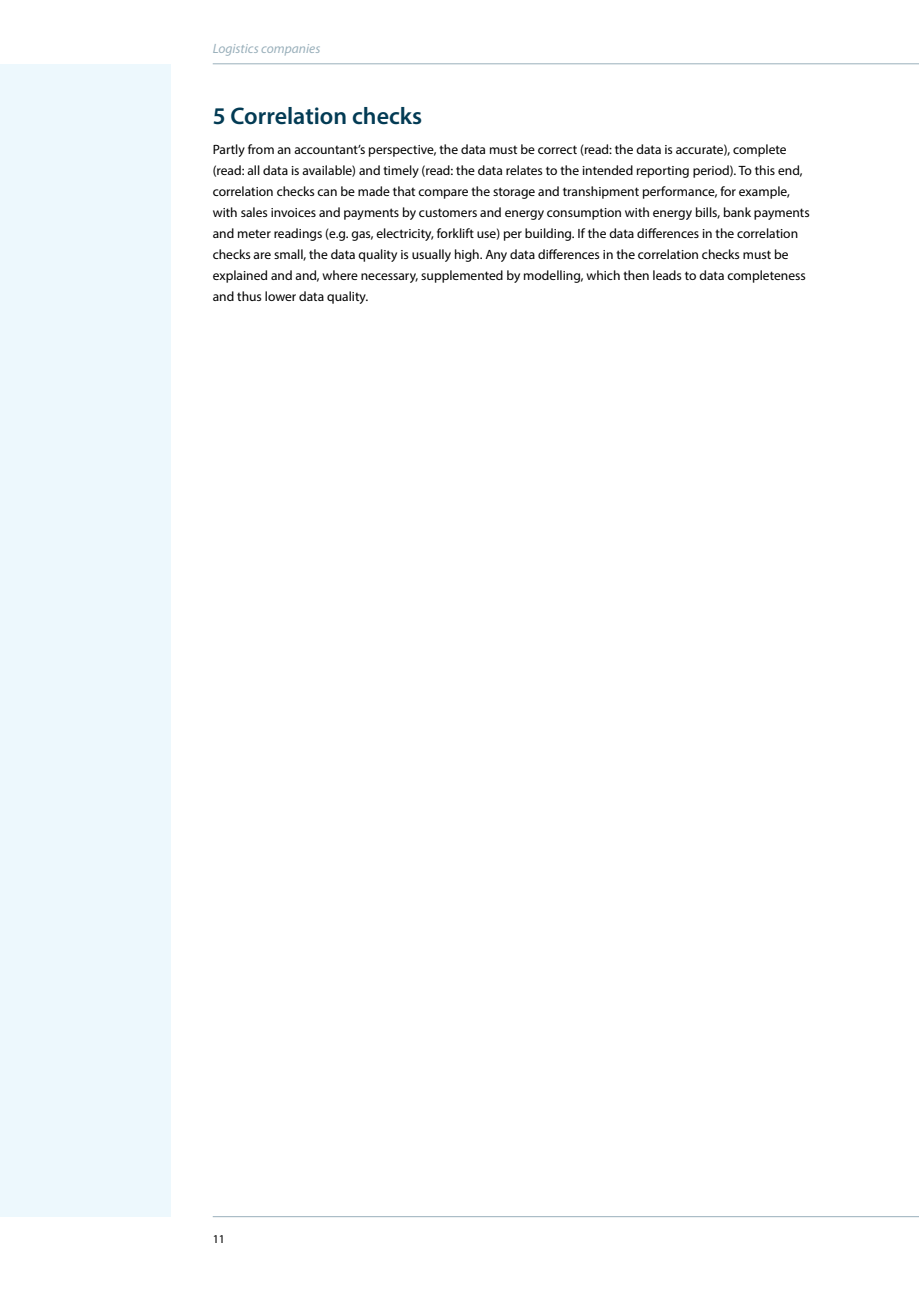
<style>
.page{position:relative;width:919px;height:1289px;background:#fff}
.page>*{position:absolute;margin:0;border:0;box-sizing:border-box;transform-origin:0 0}
.t1{font:600 24px "Myriad Pro";color:#033b54}
.t2{font:13.5px/21px "Myriad Pro";color:#000}
.t3{font:italic 13.5px "Myriad Pro";color:#9ab0bb}
.t4{font:12px "Myriad Pro";color:#000}
</style>
<div class="page">
<div style="left:0;top:64px;width:170px;height:1152px;background:#edf8fd"></div>
<hr style="left:213px;top:1216px;width:705px;height:1px;background:#9ab0bb">
<hr style="left:213px;top:63px;width:705px;height:1px;background:#9ab0bb">
<p class="t3" style="left:213px;top:40px;width:109px">Logistics companies</p>
<h1 class="t1" style="left:213px;top:101px;width:211px">5 Correlation checks</h1>
<p class="t2" style="left:213px;top:139px;width:598px">Partly from an accountant’s perspective, the data must be correct (read: the data is accurate), complete (read: all data is available) and timely (read: the data relates to the intended reporting period). To this end, correlation checks can be made that compare the storage and transhipment performance, for example, with sales invoices and payments by customers and energy consumption with energy bills, bank payments and meter readings (e.g. gas, electricity, forklift use) per building. If the data differences in the correlation checks are small, the data quality is usually high. Any data differences in the correlation checks must be explained and and, where necessary, supplemented by modelling, which then leads to data completeness and thus lower data quality.</p>
<p class="t4" style="left:213px;top:1231px;width:14px">11</p>
</div>
